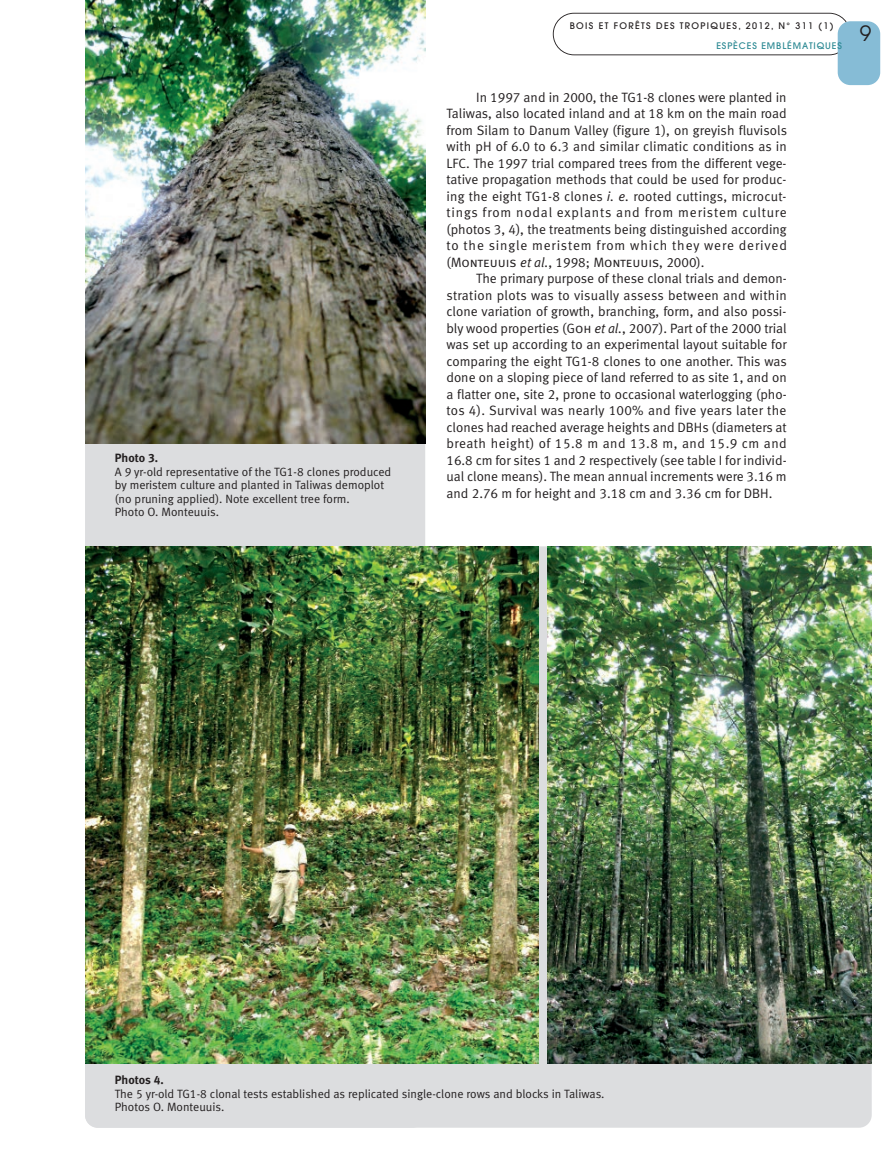
<style>
.page{position:relative;width:893px;height:1149px;background:#fff}
.page>*{position:absolute;margin:0;border:0;box-sizing:border-box;transform-origin:0 0}
.t1{font:21px "Avant Garde";color:#231f20}
.t2{font:13.5px/16.5px "Meta Normal LF";color:#231f20;text-align:justify}
.t3{font:13.5px "Meta Normal LF Caps";letter-spacing:-.01em;color:#231f20}
.t4{font:12px/13.5px "Meta Normal LF";color:#231f20}
.t5{font:12px "Meta Bold LF";color:#231f20}
.t6{font:500 9px "Avant Garde";letter-spacing:.15em;color:#231f20}
.t7{font:500 9px "Avant Garde";letter-spacing:.1em;color:#2c8993}
.s1{font-style:italic}
.s2{font-family:"Meta Normal LF"}
.s3{font-family:"Meta Normal LF";font-style:italic}
.s4{font-family:"Meta Normal LF Caps"}
</style>
<div class="page">
<svg style="left:553px;top:13px;width:294px;height:42px"></svg>
<div style="left:838px;top:21px;width:42px;height:64px;background:#86bcd6;border-radius:13px"></div>
<div style="left:85px;top:546px;width:787px;height:581px;background:#dcdddf;border-radius:13px"></div>
<div style="left:85px;top:443px;width:340px;height:684px;background:#dcdddf"></div>
<img style="left:85px;top:546px;width:454px;height:517px">
<img style="left:85px;top:0;width:340px;height:443px">
<img style="left:548px;top:546px;width:324px;height:517px">
<p class="t5" style="left:115px;top:453px;width:45px">Photo 3.</p>
<p class="t4" style="left:115px;top:465px;width:278px">A 9 yr-old representative of the TG1-8 clones produced by meristem culture and planted in Taliwas demoplot (no pruning applied). Note excellent tree form.<br>Photo O. Monteuuis.</p>
<p class="t6" style="left:570px;top:23px;width:265px">BOIS ET FORÊTS DES TROPIQUES, 2012, N° 311 (1)</p>
<h1 class="t1" style="left:860px;top:26px;width:13px">9</h1>
<p class="t7" style="left:716px;top:42px;width:127px">ESPÈCES EMBLÉMATIQUES</p>
<p class="t2" style="left:446px;top:90px;width:342px;text-indent:30px">In 1997 and in 2000, the TG1-8 clones were planted in Taliwas, also located inland and at 18 km on the main road from Silam to Danum Valley (figure 1), on greyish fluvisols with pH of 6.0 to 6.3 and similar climatic conditions as in LFC. The 1997 trial compared trees from the different vege&shy;tative propagation methods that could be used for produc&shy;ing the eight TG1-8 clones <span class="s1">i. e.</span> rooted cuttings, microcut&shy;tings from nodal explants and from meristem culture (photos 3, 4), the treatments being distinguished according to the single meristem from which they were derived</p>
<p class="t3" style="left:446px;top:257px;width:259px"><span class="s2">(</span>Monteuuis <span class="s3">et al.</span><span class="s2">, 1998;</span> Monteuuis<span class="s2">, 2000).</span></p>
<p class="t2" style="left:446px;top:271px;width:342px;text-indent:30px">The primary purpose of these clonal trials and demon&shy;stration plots was to visually assess between and within clone variation of growth, branching, form, and also possi&shy;bly wood properties (<span class="s4">Goh</span> <span class="s1">et al.</span>, 2007). Part of the 2000 trial was set up according to an experimental layout suitable for comparing the eight TG1-8 clones to one another. This was done on a sloping piece of land referred to as site 1, and on a flatter one, site 2, prone to occasional waterlogging (pho&shy;tos 4). Survival was nearly 100% and five years later the clones had reached average heights and DBHs (diameters at breath height) of 15.8 m and 13.8 m, and 15.9 cm and 16.8 cm for sites 1 and 2 respectively (see table I for individ&shy;ual clone means). The mean annual increments were 3.16 m and 2.76 m for height and 3.18 cm and 3.36 cm for DBH.</p>
<p class="t5" style="left:115px;top:1075px;width:50px">Photos 4.</p>
<p class="t4" style="left:115px;top:1087px;width:491px">The 5 yr-old TG1-8 clonal tests established as replicated single-clone rows and blocks in Taliwas.<br>Photos O. Monteuuis.</p>
</div>
